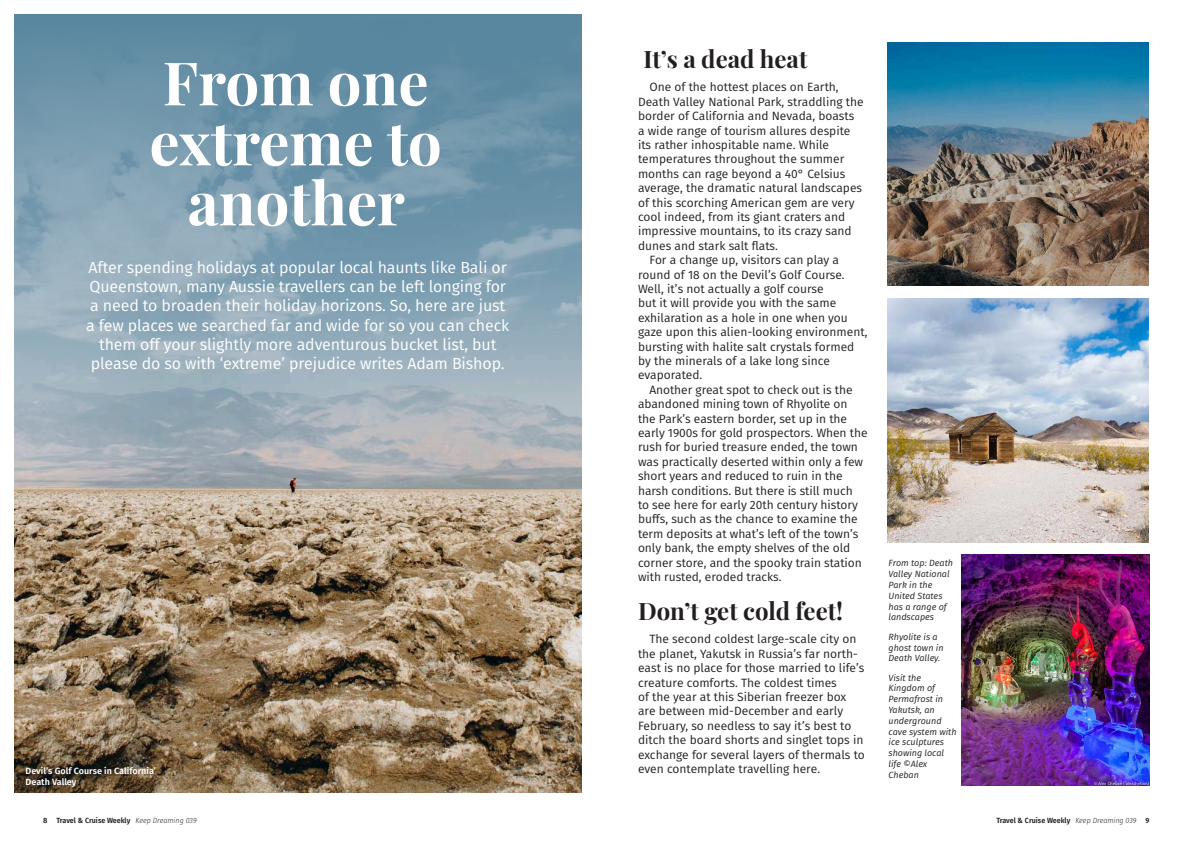
<style>
.page{position:relative;width:1191px;height:842px;background:#fff}
.page>*{position:absolute;margin:0;border:0;box-sizing:border-box;transform-origin:0 0}
.TCW_title{font:700 60px/60px "Playfair Display";color:#fff;text-align:center}
.TCW_mini_head{font:700 24px "Playfair Display";color:#231f20}
.TCW_precede{font:16px/19.2px "Fira Sans";letter-spacing:-.01em;color:#fff;text-align:center}
.TCW_body_with_indent{font:12px/14.4px "Fira Sans";color:#231f20}
.TCW_caption_2{font:italic 9px/10.8px "Fira Sans";color:#231f20}
.TCW_caption{font:600 9px "Fira Sans";color:#fff}
.t1{font:600 7.5px "Fira Sans";color:#231f20}
.t2{font:600 7.5px "Fira Sans";color:#231f20;scale:.95 1}
.s1{font-weight:300;font-style:italic}
</style>
<div class="page">
<img style="left:14px;top:471px;width:567px;height:322px">
<svg style="left:14px;top:14px;width:567px;height:457px;background:#83a0b1"></svg>
<div style="left:14px;top:755px;width:153px;height:43px;background:#231f20;opacity:.75"></div>
<img style="left:887px;top:43px;width:261px;height:243px">
<img style="left:887px;top:299px;width:261px;height:244px">
<img style="left:962px;top:554px;width:187px;height:231px">
<p class="TCW_title" style="left:149px;top:48px;width:294px">From one extreme to another</p>
<p class="TCW_precede" style="left:86px;top:258px;width:425px">After spending holidays at popular local haunts like Bali or Queenstown, many Aussie travellers can be left longing for a need to broaden their holiday horizons. So, here are just a few places we searched far and wide for so you can check them off your slightly more adventurous bucket list, but please do so with ‘extreme’ prejudice writes Adam Bishop.</p>
<p class="TCW_mini_head" style="left:643px;top:41px;width:165px">It’s a dead heat</p>
<p class="TCW_body_with_indent" style="left:638px;top:80px;width:227px;text-indent:11px">One of the hottest places on Earth, Death Valley National Park, straddling the border of California and Nevada, boasts a wide range of tourism allures despite its rather inhospitable name. While temperatures throughout the summer months can rage beyond a 40° Celsius average, the dramatic natural landscapes of this scorching American gem are very cool indeed, from its giant craters and impressive mountains, to its crazy sand dunes and stark salt flats.</p>
<p class="TCW_body_with_indent" style="left:638px;top:253px;width:231px;text-indent:11px">For a change up, visitors can play a round of 18 on the Devil’s Golf Course.<br>Well, it’s not actually a golf course<br>but it will provide you with the same exhilaration as a hole in one when you gaze upon this alien-looking environment, bursting with halite salt crystals formed by the minerals of a lake long since evaporated.</p>
<p class="TCW_body_with_indent" style="left:638px;top:382px;width:231px;text-indent:11px">Another great spot to check out is the abandoned mining town of Rhyolite on the Park’s eastern border, set up in the early 1900s for gold prospectors. When the rush for buried treasure ended, the town was practically deserted within only a few short years and reduced to ruin in the harsh conditions. But there is still much<br>to see here for early 20th century history buffs, such as the chance to examine the term deposits at what’s left of the town’s only bank, the empty shelves of the old corner store, and the spooky train station with rusted, eroded tracks.</p>
<p class="TCW_mini_head" style="left:638px;top:593px;width:207px">Don’t get cold feet!</p>
<p class="TCW_body_with_indent" style="left:638px;top:632px;width:228px;text-indent:11px">The second coldest large-scale city on the planet, Yakutsk in Russia’s far north&shy;east is no place for those married to life’s creature comforts. The coldest times<br>of the year at this Siberian freezer box are between mid-December and early February, so needless to say it’s best to ditch the board shorts and singlet tops in exchange for several layers of thermals to</p>
<p class="TCW_caption" style="left:26px;top:763px;width:132px">Devil’s Golf Course in California’</p>
<p class="TCW_body_with_indent" style="left:638px;top:761px;width:184px">even contemplate travelling here.</p>
<p class="TCW_caption" style="left:26px;top:774px;width:52px">Death Valley</p>
<p class="TCW_caption_2" style="left:888px;top:558px;width:66px">From top: Death<br>Valley National<br>Park in the<br>United States has a range of landscapes</p>
<p class="TCW_caption_2" style="left:888px;top:631px;width:57px">Rhyolite is a ghost town in<br>Death Valley.</p>
<p class="TCW_caption_2" style="left:888px;top:672px;width:70px">Visit the<br>Kingdom of<br>Permafrost in<br>Yakutsk, an underground cave system with ice sculptures showing local life ©Alex<br>Cheban</p>
<p class="t1" style="left:43px;top:814px;width:155px">8 Travel &amp; Cruise Weekly <span class="s1">Keep Dreaming 039</span></p>
<p class="t2" style="left:996px;top:814px;width:162px">Travel &amp; Cruise Weekly <span class="s1">Keep Dreaming 039</span> 9</p>
</div>
